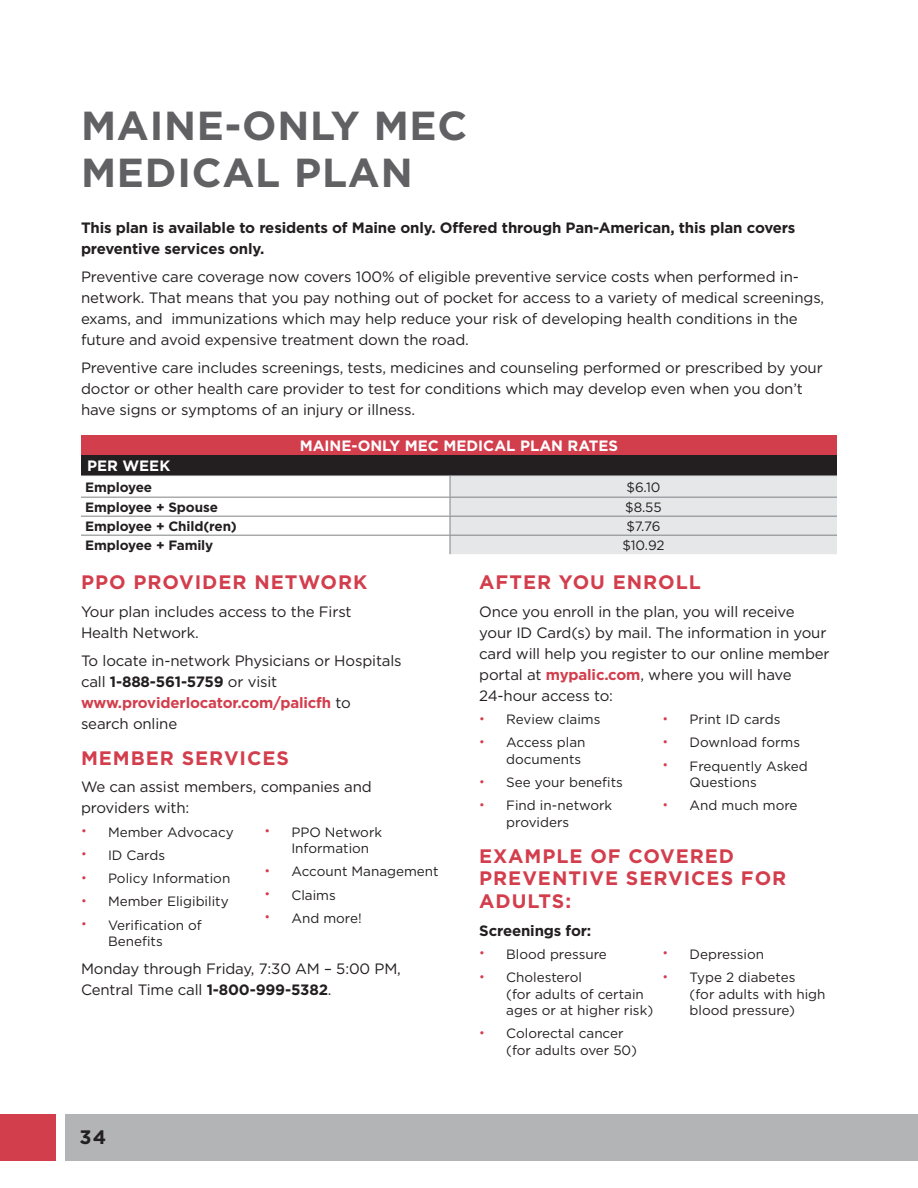
<style>
.page{position:relative;width:918px;height:1188px;background:#fff}
.page>*{position:absolute;margin:0;border:0;box-sizing:border-box;transform-origin:0 0}
.Heading_1{font:700 40.5px/46.5px "Gotham";letter-spacing:.02em;color:#616164}
.Subheading_1{font:700 19.5px/22.5px "Gotham";letter-spacing:.05em;color:#d33e4d}
.t1{font:700 19.5px "Gotham";color:#231f20}
.Body_Text{font:15px/21px "Gotham";letter-spacing:-.01em;color:#231f20}
.Body_Text-2{font:700 15px/21px "Gotham";letter-spacing:-.01em;color:#231f20}
.Table_Heading_Center{font:700 15px "Gotham";color:#fff}
.Table_Subheading{font:700 15px "Gotham";color:#fff}
.Table_Body_Center{font:13.5px/16.5px "Gotham";color:#231f20}
.Table_Body_Bold{font:700 13.5px "Gotham";letter-spacing:-.01em;color:#231f20}
.s1{font-weight:700}
.s2{font-weight:700;color:#d33e4d}
.s3{font-size:12px;color:#d33e4d}
</style>
<div class="page">
<div style="left:0;top:1115px;width:56px;height:46px;background:#d33e4d"></div>
<div style="left:66px;top:1115px;width:852px;height:46px;background:#b2b4b5"></div>
<div style="left:81px;top:435px;width:756px;height:20px;background:#d33e4d"></div>
<div style="left:81px;top:455px;width:756px;height:21px;background:#231f20"></div>
<hr style="left:81px;top:475px;width:369px;height:1px;background:#808285">
<hr style="left:450px;top:475px;width:387px;height:1px;background:#808285">
<svg style="left:81px;top:476px;width:756px;height:78px"></svg>
<p class="Heading_1" style="left:81px;top:103px;width:388px">MAINE-ONLY MEC<br>MEDICAL PLAN</p>
<p class="Body_Text-2" style="left:81px;top:217px;width:716px">This plan is available to residents of Maine only. Offered through Pan-American, this plan covers preventive services only.</p>
<p class="Body_Text" style="left:81px;top:266px;width:745px">Preventive care coverage now covers 100% of eligible preventive service costs when performed in&shy;network. That means that you pay nothing out of pocket for access to a variety of medical screenings, exams, and immunizations which may help reduce your risk of developing health conditions in the future and avoid expensive treatment down the road.</p>
<p class="Body_Text" style="left:81px;top:357px;width:743px">Preventive care includes screenings, tests, medicines and counseling performed or prescribed by your doctor or other health care provider to test for conditions which may develop even when you don’t have signs or symptoms of an injury or illness.</p>
<p class="Table_Heading_Center" style="left:300px;top:436px;width:320px">MAINE-ONLY MEC MEDICAL PLAN RATES</p>
<p class="Table_Subheading" style="left:87px;top:456px;width:85px">PER WEEK</p>
<p class="Table_Body_Bold" style="left:85px;top:478px;width:68px">Employee</p>
<p class="Table_Body_Center" style="left:627px;top:478px;width:35px">$6.10</p>
<p class="Table_Body_Bold" style="left:85px;top:498px;width:134px">Employee + Spouse</p>
<p class="Table_Body_Center" style="left:625px;top:499px;width:38px">$8.55</p>
<p class="Table_Body_Bold" style="left:85px;top:517px;width:153px">Employee + Child(ren)</p>
<p class="Table_Body_Center" style="left:626px;top:518px;width:36px">$7.76</p>
<p class="Table_Body_Bold" style="left:85px;top:536px;width:130px">Employee + Family</p>
<p class="Table_Body_Center" style="left:622px;top:537px;width:44px">$10.92</p>
<p class="Subheading_1" style="left:81px;top:571px;width:288px">PPO PROVIDER NETWORK</p>
<p class="Body_Text" style="left:81px;top:601px;width:272px">Your plan includes access to the First<br>Health Network.</p>
<p class="Body_Text" style="left:81px;top:649px;width:322px">To locate in-network Physicians or Hospitals call <span class="s1">1-888-561-5759</span> or visit <span class="s2">www.providerlocator.com/palicfh</span> to search online</p>
<p class="Subheading_1" style="left:81px;top:746px;width:210px">MEMBER SERVICES</p>
<p class="Body_Text" style="left:81px;top:776px;width:292px">We can assist members, companies and providers with:</p>
<p class="Table_Body_Center" style="left:81px;top:823px;width:154px"><span class="s3">•</span> Member Advocacy</p>
<p class="Table_Body_Center" style="left:81px;top:847px;width:86px"><span class="s3">•</span> ID Cards</p>
<p class="Table_Body_Center" style="left:81px;top:870px;width:151px"><span class="s3">•</span> Policy Information</p>
<p class="Table_Body_Center" style="left:81px;top:893px;width:149px"><span class="s3">•</span> Member Eligibility</p>
<p class="Table_Body_Center" style="left:108px;top:916px;width:95px;text-indent:-27px"><span class="s3">•</span> Verification of<br>Benefits</p>
<p class="Subheading_1" style="left:479px;top:571px;width:223px">AFTER YOU ENROLL</p>
<p class="Body_Text" style="left:479px;top:601px;width:352px">Once you enroll in the plan, you will receive your ID Card(s) by mail. The information in your card will help you register to our online member portal at <span class="s2">mypalic.com</span>, where you will have 24-hour access to:</p>
<p class="Table_Body_Center" style="left:479px;top:711px;width:123px"><span class="s3">•</span> Review claims</p>
<p class="Table_Body_Center" style="left:506px;top:734px;width:81px;text-indent:-27px"><span class="s3">•</span> Access plan documents</p>
<p class="Table_Body_Center" style="left:479px;top:774px;width:145px"><span class="s3">•</span> See your benefits</p>
<p class="Table_Body_Center" style="left:506px;top:797px;width:108px;text-indent:-27px"><span class="s3">•</span> Find in-network providers</p>
<p class="Table_Body_Center" style="left:663px;top:711px;width:119px"><span class="s3">•</span> Print ID cards</p>
<p class="Table_Body_Center" style="left:663px;top:734px;width:139px"><span class="s3">•</span> Download forms</p>
<p class="Table_Body_Center" style="left:690px;top:757px;width:120px;text-indent:-27px"><span class="s3">•</span> Frequently Asked<br>Questions</p>
<p class="Table_Body_Center" style="left:663px;top:797px;width:136px"><span class="s3">•</span> And much more</p>
<p class="Subheading_1" style="left:479px;top:845px;width:309px">EXAMPLE OF COVERED<br>PREVENTIVE SERVICES FOR<br>ADULTS:</p>
<p class="Body_Text-2" style="left:479px;top:920px;width:114px">Screenings for:</p>
<p class="Table_Body_Center" style="left:479px;top:946px;width:129px"><span class="s3">•</span> Blood pressure</p>
<p class="Table_Body_Center" style="left:506px;top:969px;width:148px;text-indent:-27px"><span class="s3">•</span> Cholesterol<br>(for adults of certain ages or at higher risk)</p>
<p class="Table_Body_Center" style="left:506px;top:1025px;width:132px;text-indent:-27px"><span class="s3">•</span> Colorectal cancer (for adults over 50)</p>
<p class="Table_Body_Center" style="left:291px;top:823px;width:92px;text-indent:-27px"><span class="s3">•</span> PPO Network<br>Information</p>
<p class="Table_Body_Center" style="left:264px;top:863px;width:176px"><span class="s3">•</span> Account Management</p>
<p class="Table_Body_Center" style="left:264px;top:886px;width:73px"><span class="s3">•</span> Claims</p>
<p class="Table_Body_Center" style="left:264px;top:910px;width:99px"><span class="s3">•</span> And more!</p>
<p class="Body_Text" style="left:81px;top:958px;width:321px">Monday through Friday, 7:30 AM – 5:00 PM,<br>Central Time call <span class="s1">1-800-999-5382</span>.</p>
<p class="Table_Body_Center" style="left:663px;top:946px;width:103px"><span class="s3">•</span> Depression</p>
<p class="Table_Body_Center" style="left:690px;top:969px;width:137px;text-indent:-27px"><span class="s3">•</span> Type 2 diabetes<br>(for adults with high blood pressure)</p>
<h2 class="t1" style="left:80px;top:1124px;width:28px">34</h2>
</div>
